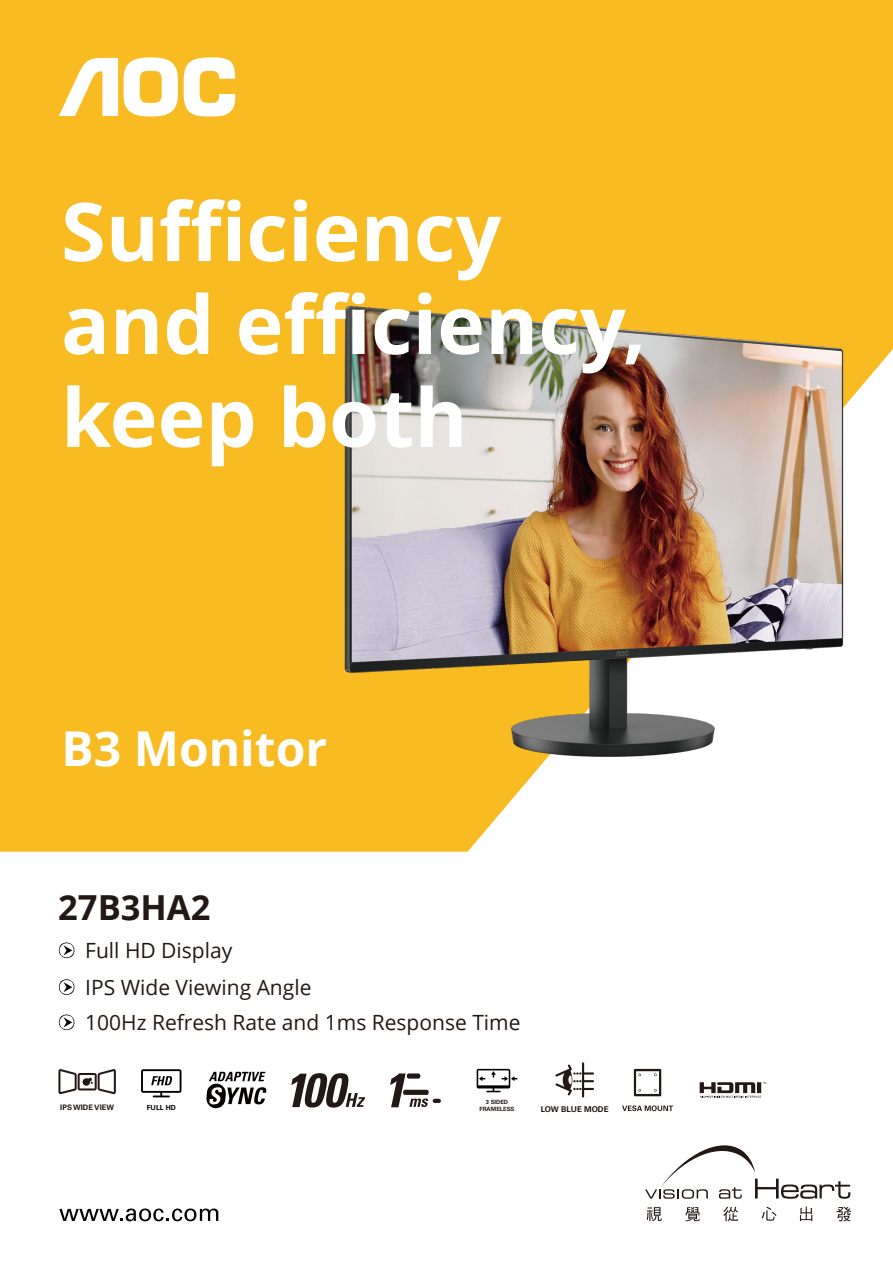
<style>
.page{position:relative;width:893px;height:1263px;background:#fff}
.page>*{position:absolute;margin:0;border:0;box-sizing:border-box;transform-origin:0 0}
.t1{font:700 81px/92.8px "Open Sans";color:#fff}
.t2{font:700 48px "Open Sans";color:#fff}
.t3{font:700 34.5px "Open Sans";color:#221815}
.t4{font:21px/37.5px "Open Sans";color:#221815}
.t5{font:700 7.95px "Univers LT Std";color:#221815}
.t6{font:700 7.65px "Univers LT Std";color:#221815}
.t7{font:700 7.05px "Univers LT Std";color:#050000}
.t8{font:700 5.85px "Univers LT Std";color:#221815}
</style>
<div class="page">
<div style="left:0;top:0;width:893px;height:852px;background:#f8bb22"></div>
<img style="left:271px;top:271px;width:622px;height:523px">
<svg style="left:124px;top:57px;width:54px;height:60px"></svg>
<svg style="left:184px;top:57px;width:51px;height:60px"></svg>
<svg style="left:59px;top:58px;width:59px;height:58px"></svg>
<svg style="left:59px;top:1208px;width:159px;height:13px"></svg>
<svg style="left:58px;top:979px;width:17px;height:16px"></svg>
<svg style="left:58px;top:942px;width:17px;height:17px"></svg>
<svg style="left:58px;top:1014px;width:17px;height:17px"></svg>
<svg style="left:291px;top:1073px;width:74px;height:34px"></svg>
<svg style="left:206px;top:1072px;width:61px;height:36px"></svg>
<svg style="left:477px;top:1069px;width:40px;height:23px"></svg>
<svg style="left:700px;top:1082px;width:66px;height:16px"></svg>
<svg style="left:390px;top:1073px;width:51px;height:34px"></svg>
<div style="left:407px;top:1073px;width:13px;height:5px;background:#221815;border-radius:2px"></div>
<svg style="left:645px;top:1145px;width:205px;height:54px"></svg>
<svg style="left:647px;top:1207px;width:15px;height:14px"></svg>
<svg style="left:685px;top:1207px;width:15px;height:14px"></svg>
<svg style="left:723px;top:1206px;width:15px;height:15px"></svg>
<svg style="left:762px;top:1207px;width:14px;height:14px"></svg>
<svg style="left:800px;top:1206px;width:13px;height:15px"></svg>
<svg style="left:836px;top:1207px;width:15px;height:14px"></svg>
<svg style="left:58px;top:1069px;width:58px;height:25px"></svg>
<svg style="left:622px;top:1105px;width:51px;height:6px"></svg>
<svg style="left:634px;top:1069px;width:27px;height:27px"></svg>
<svg style="left:141px;top:1069px;width:40px;height:28px"></svg>
<svg style="left:555px;top:1062px;width:39px;height:35px"></svg>
<h1 class="t1" style="left:61px;top:183px;width:587px">Sufficiency and efficiency, keep both</h1>
<h2 class="t2" style="left:62px;top:715px;width:267px">B3 Monitor</h2>
<h3 class="t3" style="left:58px;top:883px;width:154px">27B3HA2</h3>
<p class="t4" style="left:85px;top:930px;width:228px">Full HD Display<br>IPS Wide Viewing Angle</p>
<p class="t4" style="left:85px;top:1003px;width:437px">100Hz Refresh Rate and 1ms Response Time</p>
<p class="t8" style="left:486px;top:1099px;width:24px">3 SIDED</p>
<p class="t6" style="left:60px;top:1102px;width:55px">IPS WIDE VIEW</p>
<p class="t7" style="left:147px;top:1104px;width:31px">FULL HD</p>
<p class="t8" style="left:479px;top:1106px;width:36px">FRAMELESS</p>
<p class="t5" style="left:541px;top:1105px;width:69px">LOW BLUE MODE</p>
</div>
